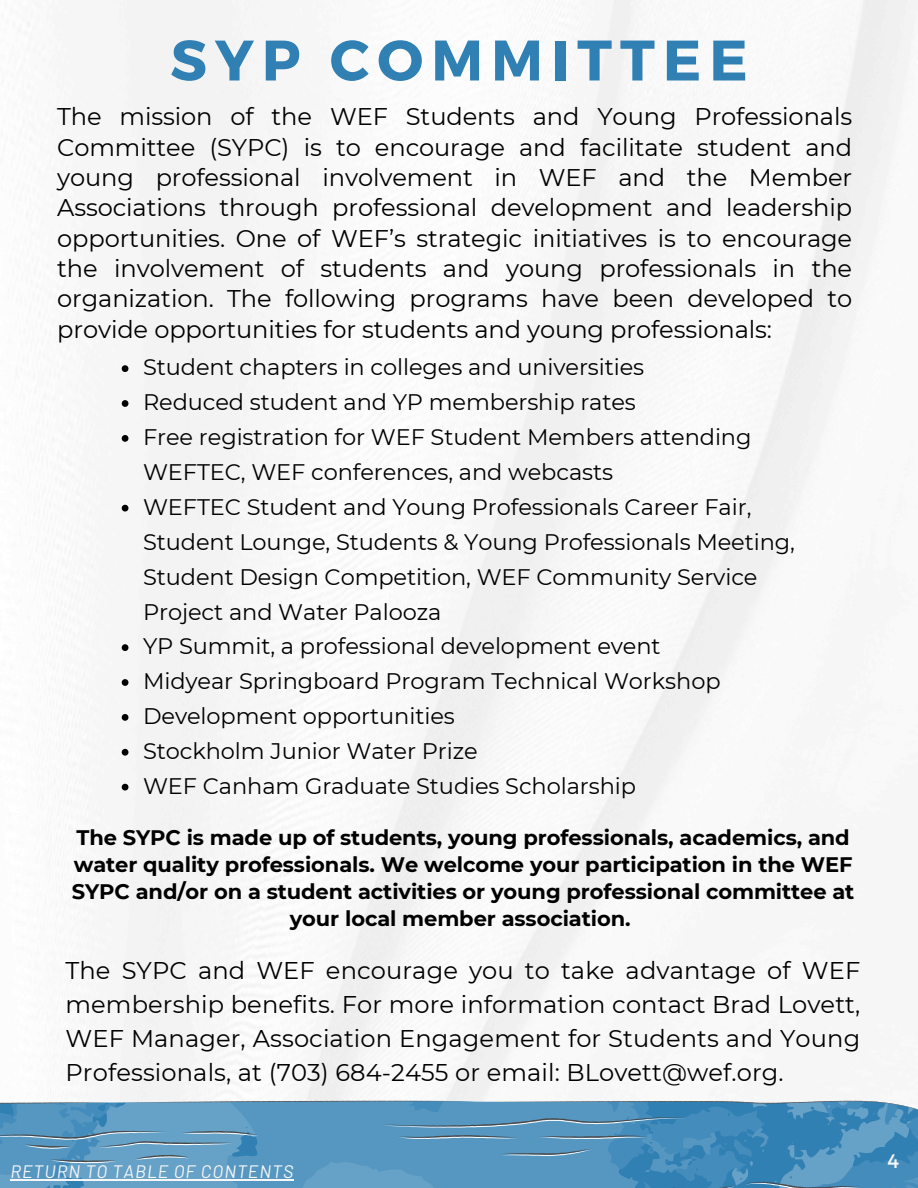
<style>
.page{position:relative;width:918px;height:1188px;background:#fff}
.page>*{position:absolute;margin:0;border:0;box-sizing:border-box;transform-origin:0 0}
.t1{font:700 57px "Montserrat";letter-spacing:.14em;color:#3080b4}
.t2{font:24.15px/30.3px "Montserrat";color:#000;text-align:justify}
.t3{font:22.5px/34.8px "Montserrat";letter-spacing:-.005em;color:#000}
.t4{font:700 21px/27px "Montserrat";letter-spacing:-.005em;color:#000;text-align:center}
.t5{font:19.5px "Montserrat";color:#f7f7f7}
.t6{font:italic 18px "Barlow";letter-spacing:.055em;color:#f7f7f7}
</style>
<div class="page">
<svg style="left:122px;top:365px;width:6px;height:7px"></svg>
<svg style="left:122px;top:400px;width:6px;height:7px"></svg>
<svg style="left:122px;top:435px;width:6px;height:7px"></svg>
<svg style="left:122px;top:505px;width:6px;height:7px"></svg>
<svg style="left:122px;top:644px;width:6px;height:7px"></svg>
<svg style="left:122px;top:679px;width:6px;height:7px"></svg>
<svg style="left:122px;top:714px;width:6px;height:7px"></svg>
<svg style="left:122px;top:749px;width:6px;height:7px"></svg>
<svg style="left:122px;top:784px;width:6px;height:7px"></svg>
<svg style="left:36px;top:1098px;width:882px;height:2px"></svg>
<svg style="left:0;top:1101px;width:918px;height:87px;background:#5595be"></svg>
<hr style="left:10px;top:1179px;width:284px;height:1px;background:#f7f7f7">
<h1 class="t1" style="left:170px;top:23px;width:579px">SYP COMMITTEE</h1>
<h2 class="t2" style="left:57px;top:101px;width:797px">The mission of the WEF Students and Young Professionals Committee (SYPC) is to encourage and facilitate student and young professional involvement in WEF and the Member Associations through professional development and leadership opportunities. One of WEF’s strategic initiatives is to encourage the involvement of students and young professionals in the organization. The following programs have been developed to provide opportunities for students and young professionals:</h2>
<h2 class="t3" style="left:143px;top:350px;width:503px">Student chapters in colleges and universities</h2>
<p class="t3" style="left:143px;top:385px;width:494px">Reduced student and YP membership rates</p>
<p class="t3" style="left:143px;top:420px;width:610px">Free registration for WEF Student Members attending<br>WEFTEC, WEF conferences, and webcasts</p>
<p class="t3" style="left:143px;top:489px;width:653px">WEFTEC Student and Young Professionals Career Fair, Student Lounge, Students &amp; Young Professionals Meeting, Student Design Competition, WEF Community Service Project and Water Palooza</p>
<p class="t3" style="left:143px;top:629px;width:519px">YP Summit, a professional development event</p>
<p class="t3" style="left:143px;top:664px;width:579px">Midyear Springboard Program Technical Workshop</p>
<p class="t3" style="left:143px;top:699px;width:313px">Development opportunities</p>
<p class="t3" style="left:143px;top:734px;width:336px">Stockholm Junior Water Prize</p>
<p class="t3" style="left:143px;top:768px;width:494px">WEF Canham Graduate Studies Scholarship</p>
<p class="t4" style="left:72px;top:824px;width:784px">The SYPC is made up of students, young professionals, academics, and water quality professionals. We welcome your participation in the WEF SYPC and/or on a student activities or young professional committee at your local member association.</p>
<h3 class="t2" style="left:66px;top:954px;width:796px;line-height:33.8px">The SYPC and WEF encourage you to take advantage of WEF membership benefits. For more information contact Brad Lovett, WEF Manager, Association Engagement for Students and Young Professionals, at (703) 684-2455 or email: BLovett@wef.org.</h3>
<p class="t6" style="left:10px;top:1160px;width:284px">RETURN TO TABLE OF CONTENTS</p>
<p class="t5" style="left:887px;top:1148px;width:13px">4</p>
</div>
